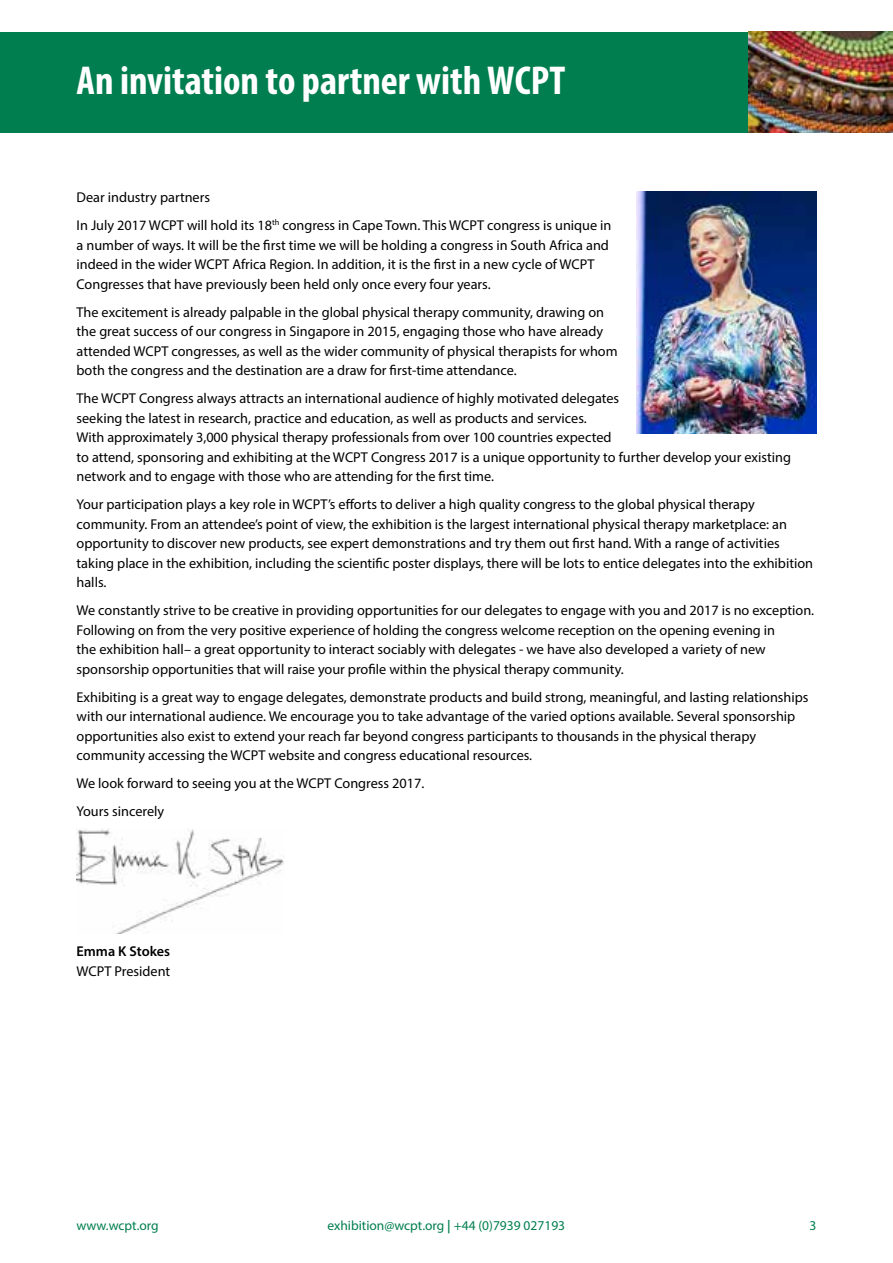
<style>
.page{position:relative;width:893px;height:1263px;background:#fff}
.page>*{position:absolute;margin:0;border:0;box-sizing:border-box;transform-origin:0 0}
.t1{font:700 condensed 40.5px "Myriad Pro";color:#fff}
.t2{font:14.25px/19.5px "Myriad Pro";color:#000}
.t3{font:600 14.25px "Myriad Pro";color:#000}
.t4{font:13.5px "Myriad Pro";color:#007e4f}
.s1{font-weight:600}
</style>
<div class="page">
<div style="left:0;top:32px;width:893px;height:101px;background:#007e4f"></div>
<img style="left:748px;top:32px;width:145px;height:101px">
<img style="left:637px;top:191px;width:179px;height:243px">
<img style="left:77px;top:828px;width:207px;height:105px">
<h1 class="t1" style="left:77px;top:55px;width:490px">An invitation to partner with WCPT</h1>
<p class="t2" style="left:77px;top:183px;width:536px;line-height:28px">Dear industry partners<br>In July 2017 WCPT will hold its 18<sup>th</sup> congress in Cape Town. This WCPT congress is unique in</p>
<p class="t2" style="left:77px;top:235px;width:534px">a number of ways. It will be the first time we will be holding a congress in South Africa and indeed in the wider WCPT Africa Region. In addition, it is the first in a new cycle of WCPT<br>Congresses that have previously been held only once every four years.</p>
<p class="t2" style="left:77px;top:302px;width:543px">The excitement is already palpable in the global physical therapy community, drawing on the great success of our congress in Singapore in 2015, engaging those who have already attended WCPT congresses, as well as the wider community of physical therapists for whom both the congress and the destination are a draw for first-time attendance.</p>
<p class="t2" style="left:77px;top:388px;width:716px">The WCPT Congress always attracts an international audience of highly motivated delegates<br>seeking the latest in research, practice and education, as well as products and services.<br>With approximately 3,000 physical therapy professionals from over 100 countries expected<br>to attend, sponsoring and exhibiting at the WCPT Congress 2017 is a unique opportunity to further develop your existing network and to engage with those who are attending for the first time.</p>
<p class="t2" style="left:77px;top:494px;width:738px">Your participation plays a key role in WCPT’s efforts to deliver a high quality congress to the global physical therapy community. From an attendee’s point of view, the exhibition is the largest international physical therapy marketplace: an opportunity to discover new products, see expert demonstrations and try them out first hand. With a range of activities taking place in the exhibition, including the scientific poster displays, there will be lots to entice delegates into the exhibition halls.</p>
<p class="t2" style="left:77px;top:600px;width:739px">We constantly strive to be creative in providing opportunities for our delegates to engage with you and 2017 is no exception.<br>Following on from the very positive experience of holding the congress welcome reception on the opening evening in<br>the exhibition hall– a great opportunity to interact sociably with delegates - we have also developed a variety of new sponsorship opportunities that will raise your profile within the physical therapy community.</p>
<p class="t2" style="left:77px;top:687px;width:733px">Exhibiting is a great way to engage delegates, demonstrate products and build strong, meaningful, and lasting relationships with our international audience. We encourage you to take advantage of the varied options available. Several sponsorship opportunities also exist to extend your reach far beyond congress participants to thousands in the physical therapy community accessing the WCPT website and congress educational resources.</p>
<p class="t2" style="left:77px;top:769px;width:349px;line-height:28px">We look forward to seeing you at the WCPT Congress 2017.<br>Yours sincerely</p>
<p class="t3" style="left:77px;top:942px;width:95px">Emma K Stokes</p>
<p class="t2" style="left:77px;top:961px;width:95px">WCPT President</p>
<p class="t4" style="left:76px;top:1217px;width:84px">www.wcpt.org</p>
<p class="t4" style="left:327px;top:1217px;width:239px">exhibition@wcpt.org <span class="s1">|</span> +44 (0)7939 027193</p>
<p class="t4" style="left:809px;top:1217px;width:8px">3</p>
</div>
